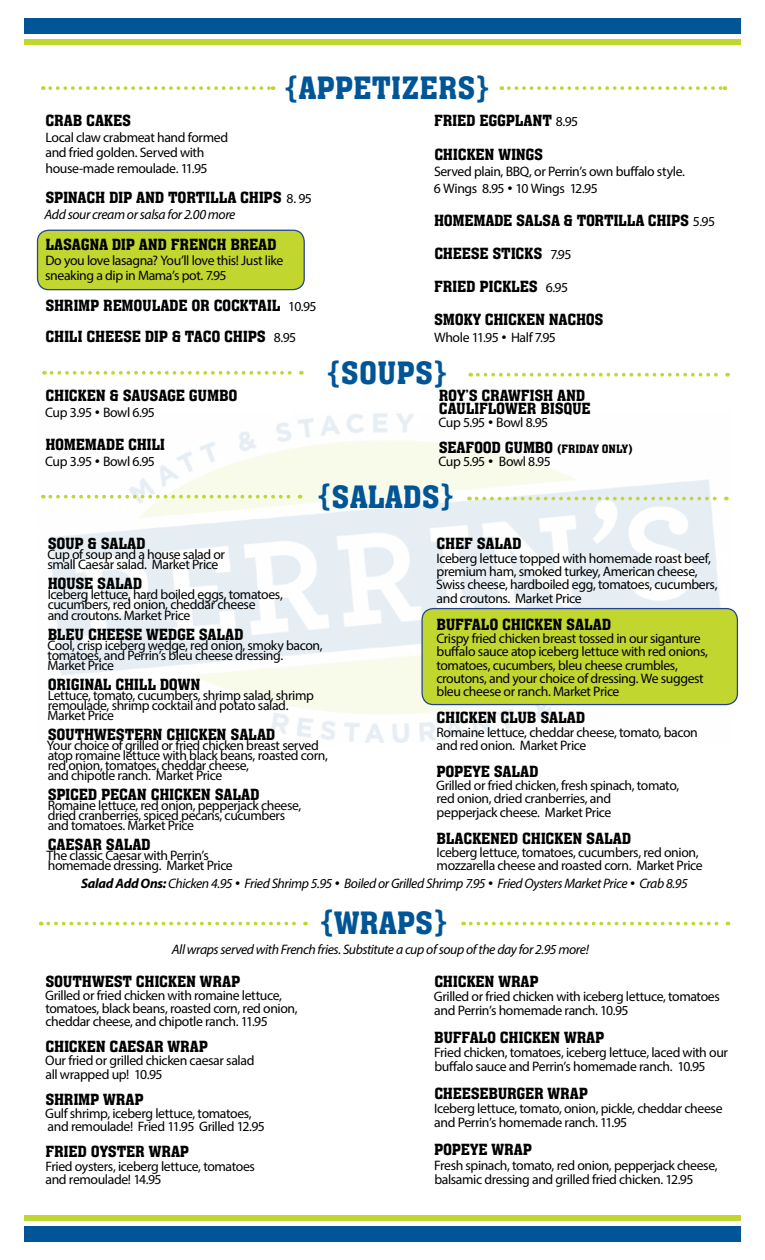
<style>
.page{position:relative;width:765px;height:1260px;background:#fff}
.page>*{position:absolute;margin:0;border:0;box-sizing:border-box;transform-origin:0 0}
.t1{font:700 30px "Aachen";color:#005596}
.t2{font:700 15px/30.8px "Aachen";letter-spacing:-.02em;color:#000101}
.t3{font:700 15px "Aachen";color:#000101}
.t4{font:13.75px/10px "Myriad Pro";letter-spacing:-.03em;color:#000101}
.t5{font:italic 13.75px "Myriad Pro";letter-spacing:-.03em;color:#000101}
.s1{font-family:"Myriad Pro";font-weight:400;font-size:13.75px}
.s2{font-family:"Gotham HTF"}
.s3{font-size:11.25px}
.s4{font-weight:700}
.s5{font-family:"Gotham HTF";font-style:normal}
</style>
<div class="page">
<img style="left:41px;top:413px;width:691px;height:330px">
<div style="left:24px;top:1215px;width:717px;height:5px;background:#c1d72f"></div>
<div style="left:24px;top:1226px;width:717px;height:15px;background:#005596"></div>
<div style="left:24px;top:40px;width:717px;height:5px;background:#c1d72f"></div>
<div style="left:24px;top:19px;width:717px;height:15px;background:#005596"></div>
<div style="left:422px;top:609px;width:315px;height:96px;background:#c1d72f;border-radius:11px"></div>
<div style="left:421px;top:608px;width:317px;height:97px;border:1px solid #25408f;border-radius:11px"></div>
<svg style="left:50px;top:495px;width:251px;height:4px"></svg>
<svg style="left:477px;top:497px;width:250px;height:3px"></svg>
<svg style="left:48px;top:922px;width:258px;height:3px"></svg>
<svg style="left:471px;top:922px;width:257px;height:3px"></svg>
<div style="left:38px;top:230px;width:266px;height:60px;background:#c1d72f;border-radius:11px"></div>
<div style="left:37px;top:230px;width:268px;height:60px;border:1px solid #25408f;border-radius:11px"></div>
<svg style="left:50px;top:86px;width:224px;height:4px"></svg>
<svg style="left:509px;top:86px;width:216px;height:4px"></svg>
<svg style="left:52px;top:371px;width:250px;height:4px"></svg>
<svg style="left:478px;top:373px;width:250px;height:4px"></svg>
<h1 class="t1" style="left:284px;top:66px;width:209px">{APPETIZERS}</h1>
<p class="t2" style="left:46px;top:105px;width:87px">CRAB CAKES</p>
<p class="t4" style="left:45px;top:129px;width:184px;line-height:15.4px">Local claw crabmeat hand formed and fried golden. Served with house-made remoulade. 11.95</p>
<p class="t2" style="left:45px;top:182px;width:268px">SPINACH DIP AND TORTILLA CHIPS <span class="s1">8. 95</span></p>
<p class="t5" style="left:44px;top:206px;width:193px">Add sour cream or salsa for 2.00 more</p>
<p class="t2" style="left:45px;top:228px;width:233px">LASAGNA DIP AND FRENCH BREAD</p>
<p class="t4" style="left:45px;top:252px;width:240px;line-height:15.4px">Do you love lasagna? You’ll love this! Just like sneaking a dip in Mama’s pot. 7.95</p>
<p class="t2" style="left:45px;top:289px;width:273px">SHRIMP REMOULADE OR COCKTAIL <span class="s1">10.95<br></span>CHILI CHEESE DIP &amp; TACO CHIPS <span class="s1">8.95</span></p>
<p class="t2" style="left:46px;top:380px;width:193px">CHICKEN &amp; SAUSAGE GUMBO</p>
<p class="t4" style="left:45px;top:408px;width:111px">Cup 3.95 <span class="s2">•</span> Bowl 6.95</p>
<p class="t2" style="left:45px;top:428px;width:121px">HOMEMADE CHILI</p>
<p class="t4" style="left:45px;top:456px;width:111px">Cup 3.95 <span class="s2">•</span> Bowl 6.95</p>
<p class="t2" style="left:434px;top:105px;width:146px">FRIED EGGPLANT <span class="s1">8.95</span></p>
<p class="t2" style="left:434px;top:138px;width:111px">CHICKEN WINGS</p>
<p class="t4" style="left:434px;top:163px;width:253px;line-height:16.6px">Served plain, BBQ, or Perrin’s own buffalo style.<br>6 Wings 8.95 <span class="s2">•</span> 10 Wings 12.95</p>
<p class="t2" style="left:434px;top:204px;width:282px">HOMEMADE SALSA &amp; TORTILLA CHIPS <span class="s1">5.95</span></p>
<p class="t2" style="left:434px;top:237px;width:139px">CHEESE STICKS <span class="s1">7.95</span></p>
<p class="t2" style="left:434px;top:270px;width:135px">FRIED PICKLES <span class="s1">6.95</span></p>
<p class="t2" style="left:434px;top:303px;width:171px">SMOKY CHICKEN NACHOS</p>
<p class="t4" style="left:434px;top:332px;width:123px">Whole 11.95 <span class="s2">•</span> Half 7.95</p>
<h1 class="t1" style="left:326px;top:351px;width:124px">{SOUPS}</h1>
<p class="t2" style="left:439px;top:389px;width:154px;line-height:12.9px">ROY’S CRAWFISH AND<br>CAULIFLOWER BISQUE</p>
<p class="t4" style="left:439px;top:417px;width:111px">Cup 5.95 <span class="s2">•</span> Bowl 8.95</p>
<p class="t2" style="left:439px;top:431px;width:196px">SEAFOOD GUMBO <span class="s3">(FRIDAY ONLY)</span></p>
<p class="t4" style="left:439px;top:456px;width:114px">Cup 5.95 <span class="s2">•</span> Bowl 8.95</p>
<h1 class="t1" style="left:317px;top:475px;width:140px">{SALADS}</h1>
<p class="t2" style="left:48px;top:527px;width:100px">SOUP &amp; SALAD</p>
<p class="t4" style="left:48px;top:550px;width:179px">Cup of soup and a house salad or small Caesar salad. Market Price</p>
<p class="t2" style="left:48px;top:568px;width:96px">HOUSE SALAD</p>
<p class="t4" style="left:48px;top:590px;width:237px">Iceberg lettuce, hard boiled eggs, tomatoes, cucumbers, red onion, cheddar cheese<br>and croutons. Market Price</p>
<p class="t2" style="left:48px;top:618px;width:198px">BLEU CHEESE WEDGE SALAD</p>
<p class="t4" style="left:48px;top:640px;width:277px">Cool, crisp iceberg wedge, red onion, smoky bacon, tomatoes, and Perrin’s bleu cheese dressing.<br>Market Price</p>
<p class="t2" style="left:48px;top:668px;width:154px">ORIGINAL CHILL DOWN</p>
<p class="t4" style="left:48px;top:690px;width:268px">Lettuce, tomato, cucumbers, shrimp salad, shrimp remoulade, shrimp cocktail and potato salad.<br>Market Price</p>
<p class="t2" style="left:48px;top:718px;width:229px">SOUTHWESTERN CHICKEN SALAD</p>
<p class="t4" style="left:47px;top:740px;width:283px">Your choice of grilled or fried chicken breast served atop romaine lettuce with black beans, roasted corn, red onion, tomatoes, cheddar cheese,<br>and chipotle ranch. Market Price</p>
<p class="t2" style="left:48px;top:778px;width:214px">SPICED PECAN CHICKEN SALAD</p>
<p class="t4" style="left:48px;top:800px;width:255px">Romaine lettuce, red onion, pepperjack cheese, dried cranberries, spiced pecans, cucumbers and tomatoes. Market Price</p>
<p class="t3" style="left:48px;top:834px;width:105px">CAESAR SALAD</p>
<p class="t4" style="left:47px;top:850px;width:188px">The classic Caesar with Perrin’s homemade dressing. Market Price</p>
<p class="t2" style="left:437px;top:527px;width:87px">CHEF SALAD</p>
<p class="t4" style="left:436px;top:551px;width:283px;line-height:13.4px">Iceberg lettuce topped with homemade roast beef, premium ham, smoked turkey, American cheese, Swiss cheese, hardboiled egg, tomatoes, cucumbers, and croutons. Market Price</p>
<p class="t2" style="left:436px;top:608px;width:176px">BUFFALO CHICKEN SALAD</p>
<p class="t4" style="left:436px;top:631px;width:273px;line-height:13.4px">Crispy fried chicken breast tossed in our siganture buffalo sauce atop iceberg lettuce with red onions, tomatoes, cucumbers, bleu cheese crumbles, croutons, and your choice of dressing. We suggest bleu cheese or ranch. Market Price</p>
<p class="t2" style="left:437px;top:701px;width:150px">CHICKEN CLUB SALAD</p>
<p class="t4" style="left:437px;top:725px;width:263px;line-height:13.4px">Romaine lettuce, cheddar cheese, tomato, bacon and red onion. Market Price</p>
<p class="t3" style="left:436px;top:760px;width:104px">POPEYE SALAD</p>
<p class="t4" style="left:436px;top:779px;width:244px;line-height:13.4px">Grilled or fried chicken, fresh spinach, tomato, red onion, dried cranberries, and<br>pepperjack cheese. Market Price</p>
<p class="t2" style="left:436px;top:822px;width:196px">BLACKENED CHICKEN SALAD</p>
<p class="t4" style="left:436px;top:845px;width:268px;line-height:13.4px">Iceberg lettuce, tomatoes, cucumbers, red onion, mozzarella cheese and roasted corn. Market Price</p>
<p class="t5" style="left:81px;top:875px;width:608px"><span class="s4">Salad Add Ons:</span> Chicken 4.95 <span class="s5">•</span> Fried Shrimp 5.95 <span class="s5">•</span> Boiled or Grilled Shrimp 7.95 <span class="s5">•</span> Fried Oysters Market Price <span class="s5">•</span> Crab 8.95</p>
<h1 class="t1" style="left:319px;top:901px;width:131px">{WRAPS}</h1>
<p class="t5" style="left:172px;top:941px;width:419px">All wraps served with French fries. Substitute a cup of soup of the day for 2.95 more!</p>
<p class="t2" style="left:45px;top:965px;width:196px">SOUTHWEST CHICKEN WRAP</p>
<p class="t4" style="left:45px;top:988px;width:254px;line-height:13.1px">Grilled or fried chicken with romaine lettuce, tomatoes, black beans, roasted corn, red onion, cheddar cheese, and chipotle ranch. 11.95</p>
<p class="t2" style="left:46px;top:1031px;width:164px">CHICKEN CAESAR WRAP</p>
<p class="t4" style="left:45px;top:1054px;width:211px;line-height:13.1px">Our fried or grilled chicken caesar salad all wrapped up! 10.95</p>
<p class="t2" style="left:45px;top:1083px;width:100px">SHRIMP WRAP</p>
<p class="t4" style="left:45px;top:1107px;width:221px;line-height:13.1px">Gulf shrimp, iceberg lettuce, tomatoes, and remoulade! Fried 11.95 Grilled 12.95</p>
<p class="t2" style="left:45px;top:1136px;width:145px">FRIED OYSTER WRAP</p>
<p class="t4" style="left:45px;top:1159px;width:211px;line-height:13.1px">Fried oysters, iceberg lettuce, tomatoes and remoulade! 14.95</p>
<p class="t2" style="left:434px;top:965px;width:106px">CHICKEN WRAP</p>
<p class="t4" style="left:434px;top:989px;width:287px;line-height:14.1px">Grilled or fried chicken with iceberg lettuce, tomatoes and Perrin’s homemade ranch. 10.95</p>
<p class="t2" style="left:434px;top:1021px;width:172px">BUFFALO CHICKEN WRAP</p>
<p class="t4" style="left:434px;top:1045px;width:295px;line-height:14.1px">Fried chicken, tomatoes, iceberg lettuce, laced with our buffalo sauce and Perrin’s homemade ranch. 10.95</p>
<p class="t2" style="left:434px;top:1077px;width:155px">CHEESEBURGER WRAP</p>
<p class="t4" style="left:434px;top:1101px;width:290px;line-height:14.1px">Iceberg lettuce, tomato, onion, pickle, cheddar cheese and Perrin’s homemade ranch. 11.95</p>
<p class="t2" style="left:434px;top:1134px;width:99px">POPEYE WRAP</p>
<p class="t4" style="left:434px;top:1158px;width:285px;line-height:14.1px">Fresh spinach, tomato, red onion, pepperjack cheese, balsamic dressing and grilled fried chicken. 12.95</p>
</div>
